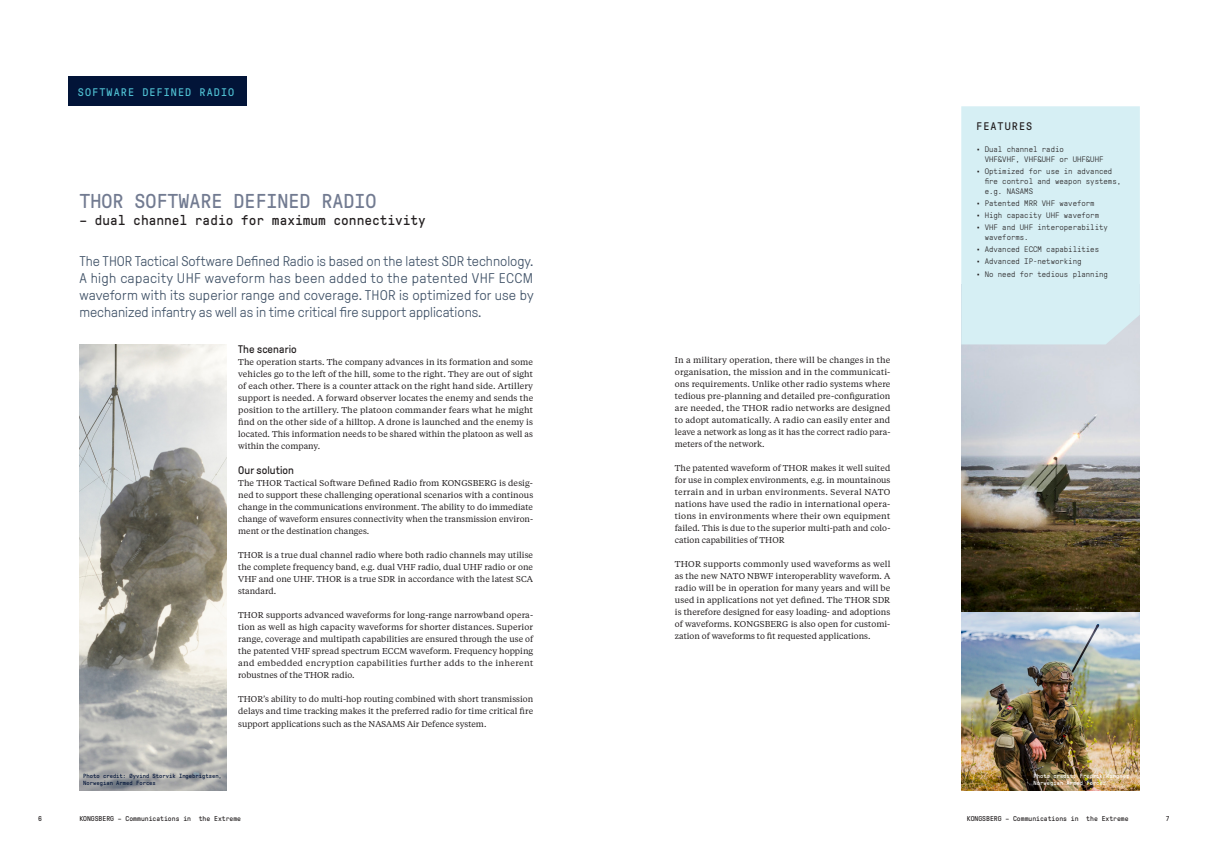
<style>
.page{position:relative;width:1208px;height:859px;background:#fff}
.page>*{position:absolute;margin:0;border:0;box-sizing:border-box;transform-origin:0 0}
.H2_-_Headlines__Norm{font:20px "GT Pressura Mono";color:#727b91}
.Ingress_Pressura{font:300 14px/17px "GT Pressura";color:#405267;text-align:justify}
.H3_-_Subehadlines{font:14px "GT Pressura Mono";color:#231f20}
.H5_-_Subheadline_in{font:11px "GT Pressura";letter-spacing:.01em;color:#231f20}
.H4__-_Smaller_headli{font:11px "GT Pressura Mono";letter-spacing:.1em;color:#4fc0d2}
.H4__-_Smaller_headli-2{font:11px "GT Pressura Mono";letter-spacing:.1em;color:#231f20}
.Body{font:8.5px/12px "Tiempos Text";color:#231f20;text-align:justify}
.H5_-_Subheadline_in-2{font:8.5px/12px "Tiempos Text";color:#231f20;text-align:justify}
.t1{font:300 8px/10px "GT Pressura Mono";color:#231f20}
.Chapter_top{font:7px "GT Pressura Mono";color:#231f20}
.Chapter_top-2{font:6px/7.2px "GT Pressura Mono";color:#021438}
.Chapter_top-3{font:6px "GT Pressura Mono";color:#fff}
</style>
<div class="page">
<div style="left:68px;top:77px;width:179px;height:29px;background:#021438"></div>
<img style="left:79px;top:345px;width:148px;height:446px">
<img style="left:961px;top:344px;width:178px;height:447px">
<div style="left:961px;top:106px;width:178px;height:238px;background:#d6eff4"></div>
<p class="H4__-_Smaller_headli" style="left:78px;top:86px;width:158px">SOFTWARE DEFINED RADIO</p>
<p class="H2_-_Headlines__Norm" style="left:79px;top:191px;width:299px">THOR SOFTWARE DEFINED RADIO</p>
<p class="H3_-_Subehadlines" style="left:79px;top:213px;width:348px">– dual channel radio for maximum connectivity</p>
<p class="Ingress_Pressura" style="left:79px;top:253px;width:456px">The THOR Tactical Software Defined Radio is based on the latest SDR technology.<br>A high capacity UHF waveform has been added to the patented VHF ECCM waveform with its superior range and coverage. THOR is optimized for use by mechanized infantry as well as in time critical fire support applications.</p>
<p class="H5_-_Subheadline_in" style="left:238px;top:343px;width:60px">The scenario</p>
<p class="Body" style="left:238px;top:356px;width:296px">The operation starts. The company advances in its formation and some vehicles go to the left of the hill, some to the right. They are out of sight of each other. There is a counter attack on the right hand side. Artillery support is needed. A forward observer locates the enemy and sends the position to the artillery. The platoon commander fears what he might find on the other side of a hilltop. A drone is launched and the enemy is located. This information needs to be shared within the platoon as well as within the company.</p>
<p class="H5_-_Subheadline_in" style="left:238px;top:464px;width:57px">Our solution</p>
<p class="H5_-_Subheadline_in-2" style="left:238px;top:477px;width:296px">The THOR Tactical Software Defined Radio from KONGSBERG is desig&shy;ned to support these challenging operational scenarios with a continous change in the communications environment. The ability to do immediate change of waveform ensures connectivity when the transmission environ&shy;ment or the destination changes.</p>
<p class="H5_-_Subheadline_in-2" style="left:238px;top:549px;width:296px">THOR is a true dual channel radio where both radio channels may utilise the complete frequency band, e.g. dual VHF radio, dual UHF radio or one VHF and one UHF. THOR is a true SDR in accordance with the latest SCA standard.</p>
<p class="H5_-_Subheadline_in-2" style="left:238px;top:609px;width:296px">THOR supports advanced waveforms for long-range narrowband opera&shy;tion as well as high capacity waveforms for shorter distances. Superior range, coverage and multipath capabilities are ensured through the use of the patented VHF spread spectrum ECCM waveform. Frequency hopping and embedded encryption capabilities further adds to the inherent robustnes of the THOR radio.</p>
<p class="H5_-_Subheadline_in-2" style="left:238px;top:693px;width:296px">THOR’s ability to do multi-hop routing combined with short transmission delays and time tracking makes it the preferred radio for time critical fire</p>
<p class="H5_-_Subheadline_in-2" style="left:238px;top:718px;width:250px">support applications such as the NASAMS Air Defence system.</p>
<p class="Chapter_top-2" style="left:83px;top:772px;width:140px">Photo credit: Øyvind Storvik Ingebrigtsen,<br>Norwegian Armed Forces</p>
<p class="Body" style="left:675px;top:354px;width:217px">In a military operation, there will be changes in the organisation, the mission and in the communicati&shy;ons requirements. Unlike other radio systems where tedious pre-planning and detailed pre-configuration are needed, the THOR radio networks are designed to adopt automatically. A radio can easily enter and leave a network as long as it has the correct radio para&shy;meters of the network.</p>
<p class="Body" style="left:675px;top:462px;width:217px">The patented waveform of THOR makes it well suited for use in complex environments, e.g. in mountainous terrain and in urban environments. Several NATO nations have used the radio in international opera&shy;tions in environments where their own equipment failed. This is due to the superior multi-path and colo&shy;cation capabilities of THOR</p>
<p class="Body" style="left:675px;top:558px;width:217px">THOR supports commonly used waveforms as well as the new NATO NBWF interoperablity waveform. A radio will be in operation for many years and will be used in applications not yet defined. The THOR SDR is therefore designed for easy loading- and adoptions of waveforms. KONGSBERG is also open for customi&shy;zation of waveforms to fit requested applications.</p>
<p class="H4__-_Smaller_headli-2" style="left:976px;top:120px;width:58px">FEATURES</p>
<p class="t1" style="left:984px;top:144px;width:120px;text-indent:-9px">• Dual channel radio<br>VHF&amp;VHF, VHF&amp;UHF or UHF&amp;UHF</p>
<p class="t1" style="left:984px;top:166px;width:138px;text-indent:-9px">• Optimized for use in advanced fire control and weapon systems, e.g. NASAMS</p>
<p class="t1" style="left:976px;top:198px;width:120px">• Patented MRR VHF waveform</p>
<p class="t1" style="left:976px;top:210px;width:124px">• High capacity UHF waveform</p>
<p class="t1" style="left:984px;top:222px;width:125px;text-indent:-9px">• VHF and UHF interoperability waveforms.</p>
<p class="t1" style="left:976px;top:245px;width:124px">• Advanced ECCM capabilities</p>
<p class="t1" style="left:976px;top:257px;width:107px">• Advanced IP-networking</p>
<p class="t1" style="left:976px;top:269px;width:133px">• No need for tedious planning</p>
<p class="Chapter_top-3" style="left:1033px;top:773px;width:100px">Photo credit: Fredrik Ringnes,</p>
<p class="Chapter_top-3" style="left:1033px;top:780px;width:74px">Norwegian Armed Forces</p>
<p class="Chapter_top" style="left:38px;top:815px;width:5px">6</p>
<p class="Chapter_top" style="left:79px;top:815px;width:163px">KONGSBERG – Communications in the Extreme</p>
<p class="Chapter_top" style="left:967px;top:815px;width:163px">KONGSBERG – Communications in the Extreme</p>
<p class="Chapter_top" style="left:1165px;top:815px;width:5px">7</p>
</div>
